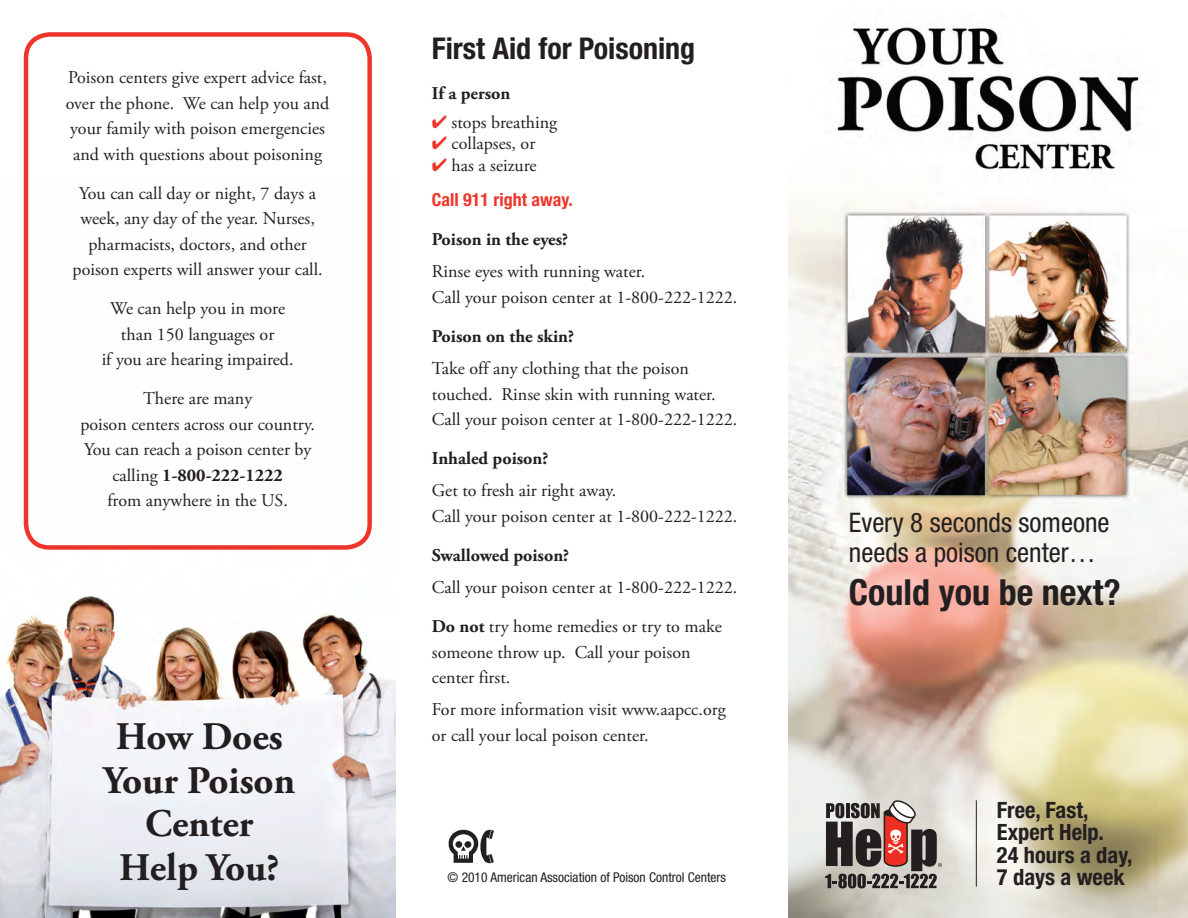
<style>
.page{position:relative;width:1188px;height:918px;background:#fff}
.page>*{position:absolute;margin:0;border:0;box-sizing:border-box;transform-origin:0 0}
.t1{font:700 39px/43.5px "Adobe Garamond Pro";color:#231f20;text-align:center}
.t2{font:700 condensed 36px "Helvetica Neue";color:#231f20}
.t3{font:700 condensed 30px "Helvetica Neue";color:#231f20}
.t4{font:condensed 27px/30px "Helvetica Neue";color:#231f20}
.t5{font:700 condensed 22.5px/22.5px "Helvetica Neue";color:#231f20}
.t6{font:18px/25.5px "Adobe Garamond Pro";color:#231f20}
.t7{font:700 condensed 18px/35.1px "Helvetica Neue";color:#ee3529}
.t8{font:700 18px "Adobe Garamond Pro";color:#231f20}
.t9{font:condensed 13.5px "Helvetica Neue";color:#231f20}
.s1{font-weight:700}
.s2{color:#ee3529}
.s3{font-family:"Adobe Garamond Pro";font-weight:400;font-stretch:normal;color:#231f20}
</style>
<div class="page">
<img style="left:789px;top:24px;width:399px;height:894px">
<svg style="left:825px;top:800px;width:117px;height:88px;background:#8b7a75"></svg>
<hr style="left:976px;top:800px;width:1px;height:87px;background:#231f20">
<img style="left:449px;top:829px;width:45px;height:35px">
<img style="left:0;top:176px;width:395px;height:742px">
<div style="left:24px;top:32px;width:348px;height:518px;border:4px solid #ee3529;border-radius:24px"></div>
<p class="t6" style="left:66px;top:65px;width:265px;text-align:center">Poison centers give expert advice fast, over the phone. We can help you and your family with poison emergencies and with questions about poisoning</p>
<p class="t6" style="left:73px;top:181px;width:252px;text-align:center">You can call day or night, 7 days a week, any day of the year. Nurses, pharmacists, doctors, and other poison experts will answer your call.</p>
<p class="t6" style="left:102px;top:296px;width:193px;text-align:center">We can help you in more than 150 languages or<br>if you are hearing impaired.</p>
<p class="t6" style="left:80px;top:386px;width:236px;text-align:center">There are many<br>poison centers across our country.<br>You can reach a poison center by calling <span class="s1">1-800-222-1222<br></span>from anywhere in the US.</p>
<p class="t1" style="left:103px;top:716px;width:193px">How Does<br>Your Poison<br>Center<br>Help You?</p>
<p class="t3" style="left:432px;top:30px;width:265px">First Aid for Poisoning</p>
<p class="t8" style="left:432px;top:83px;width:80px">If a person</p>
<p class="t6" style="left:432px;top:110px;width:127px"><span class="s2">✔</span> stops breathing</p>
<p class="t6" style="left:432px;top:132px;width:105px"><span class="s2">✔</span> collapses, or</p>
<p class="t7" style="left:432px;top:147px;width:142px">✔ <span class="s3">has a seizure<br></span>Call 911 right away.</p>
<p class="t6" style="left:432px;top:224px;width:215px;line-height:32.2px"><span class="s1">Poison in the eyes?<br></span>Rinse eyes with running water.</p>
<p class="t6" style="left:432px;top:278px;width:307px;line-height:39px">Call your poison center at 1-800-222-1222.<br><span class="s1">Poison on the skin?</span></p>
<p class="t6" style="left:432px;top:356px;width:307px">Take off any clothing that the poison touched. Rinse skin with running water.<br>Call your poison center at 1-800-222-1222.</p>
<p class="t6" style="left:432px;top:443px;width:186px;line-height:32.2px"><span class="s1">Inhaled poison?<br></span>Get to fresh air right away.</p>
<p class="t6" style="left:432px;top:497px;width:307px;line-height:39px">Call your poison center at 1-800-222-1222.<br><span class="s1">Swallowed poison?</span></p>
<p class="t6" style="left:432px;top:569px;width:307px;line-height:39px">Call your poison center at 1-800-222-1222.<br><span class="s1">Do not</span> try home remedies or try to make</p>
<p class="t6" style="left:432px;top:640px;width:260px">someone throw up. Call your poison center first.</p>
<p class="t6" style="left:432px;top:698px;width:295px">For more information visit www.aapcc.org or call your local poison center.</p>
<p class="t4" style="left:849px;top:507px;width:262px">Every 8 seconds someone needs a poison center…</p>
<p class="t2" style="left:849px;top:571px;width:274px">Could you be next?</p>
<p class="t5" style="left:997px;top:798px;width:137px">Free, Fast,<br>Expert Help.<br>24 hours a day,</p>
<p class="t9" style="left:448px;top:870px;width:280px">© 2010 American Association of Poison Control Centers</p>
<p class="t5" style="left:997px;top:866px;width:129px">7 days a week</p>
</div>
